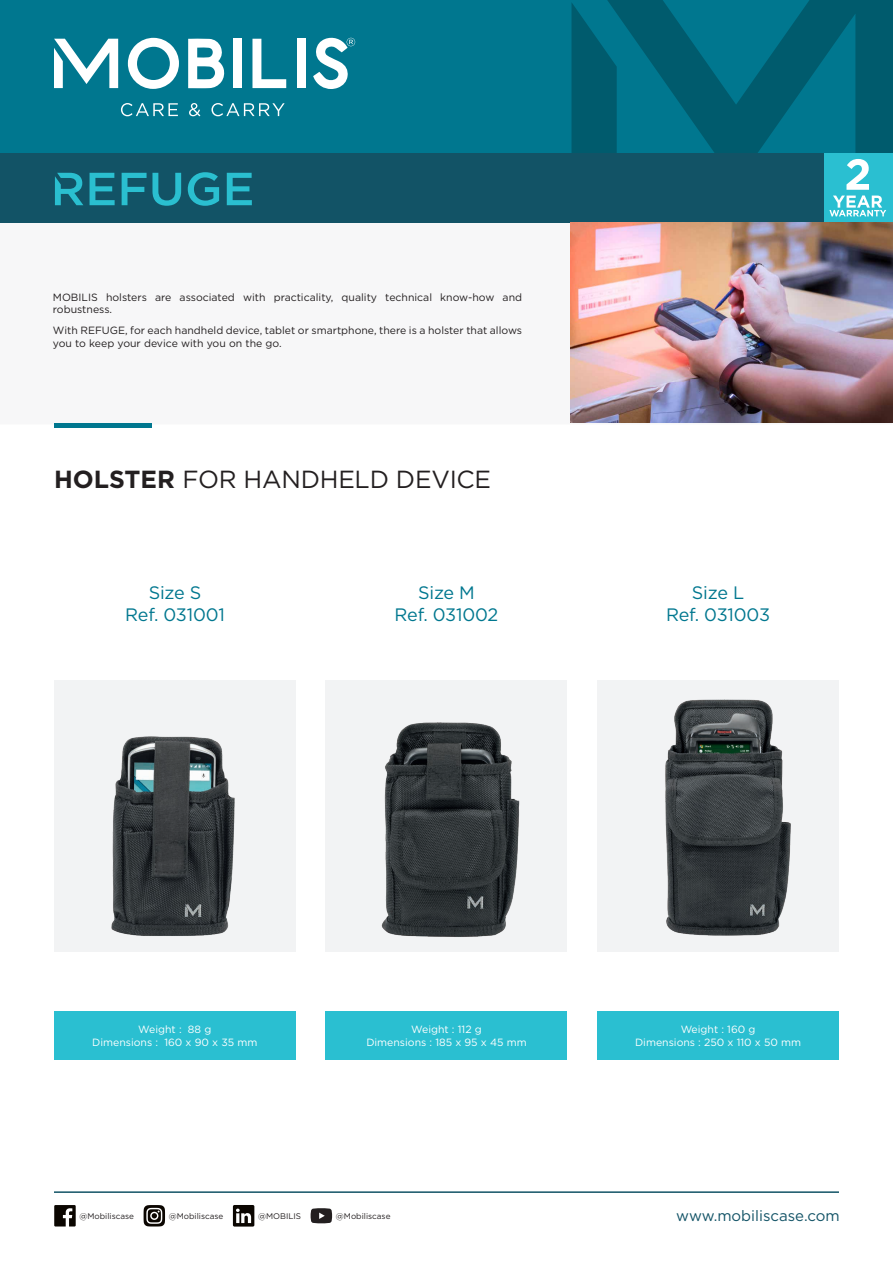
<style>
.page{position:relative;width:893px;height:1263px;background:#fff}
.page>*{position:absolute;margin:0;border:0;box-sizing:border-box;transform-origin:0 0}
.t1{font:24.75px "Gotham";letter-spacing:-.01em;color:#231f20}
.t2{font:18px/21.6px "Gotham";letter-spacing:-.01em;color:#00778f;text-align:center}
.t3{font:15px "Gotham";color:#125366}
.t4{font:10.5px/12.6px "Gotham";color:#231f20}
.t5{font:10.5px/12.6px "Gotham";color:#fff;text-align:center}
.t6{font:8.1px "Gotham";color:#231f20}
.s1{font-weight:700}
</style>
<div class="page">
<div style="left:0;top:0;width:893px;height:222px;background:#00778f"></div>
<svg style="left:607px;top:0;width:286px;height:153px"></svg>
<svg style="left:571px;top:2px;width:46px;height:151px"></svg>
<div style="left:0;top:153px;width:893px;height:69px;background:#125366"></div>
<svg style="left:90px;top:173px;width:25px;height:32px"></svg>
<svg style="left:122px;top:173px;width:59px;height:33px"></svg>
<svg style="left:188px;top:172px;width:31px;height:34px"></svg>
<svg style="left:227px;top:173px;width:25px;height:32px"></svg>
<svg style="left:55px;top:173px;width:28px;height:32px"></svg>
<svg style="left:188px;top:39px;width:37px;height:49px"></svg>
<svg style="left:128px;top:38px;width:51px;height:51px"></svg>
<svg style="left:252px;top:39px;width:34px;height:49px"></svg>
<div style="left:233px;top:39px;width:9px;height:49px;background:#fff"></div>
<div style="left:297px;top:39px;width:9px;height:49px;background:#fff"></div>
<svg style="left:54px;top:39px;width:64px;height:49px"></svg>
<svg style="left:121px;top:103px;width:57px;height:13px"></svg>
<svg style="left:189px;top:103px;width:11px;height:13px"></svg>
<svg style="left:211px;top:103px;width:74px;height:13px"></svg>
<svg style="left:313px;top:38px;width:42px;height:51px"></svg>
<hr style="left:54px;top:423px;width:97px;height:4px;background:#00778f">
<hr style="left:54px;top:1191px;width:785px;height:2px;background:#125366">
<svg style="left:54px;top:1205px;width:22px;height:21px"></svg>
<svg style="left:233px;top:1205px;width:21px;height:21px"></svg>
<svg style="left:144px;top:1205px;width:21px;height:21px"></svg>
<svg style="left:311px;top:1208px;width:21px;height:15px"></svg>
<div style="left:824px;top:153px;width:69px;height:69px;background:#2abfd1"></div>
<svg style="left:829px;top:159px;width:57px;height:57px"></svg>
<div style="left:597px;top:680px;width:242px;height:271px;background:#f2f3f4"></div>
<img style="left:665px;top:699px;width:126px;height:237px">
<div style="left:326px;top:680px;width:241px;height:271px;background:#f2f3f4"></div>
<img style="left:381px;top:722px;width:139px;height:215px">
<div style="left:54px;top:1011px;width:242px;height:49px;background:#2abfd1"></div>
<div style="left:326px;top:1011px;width:241px;height:49px;background:#2abfd1"></div>
<div style="left:597px;top:1011px;width:242px;height:49px;background:#2abfd1"></div>
<img style="left:571px;top:222px;width:322px;height:201px">
<div style="left:54px;top:680px;width:242px;height:271px;background:#f2f3f4"></div>
<img style="left:111px;top:736px;width:124px;height:200px">
<p class="t4" style="left:53px;top:290px;width:471px">MOBILIS holsters are associated with practicality, quality technical know-how and robustness.</p>
<p class="t4" style="left:53px;top:324px;width:471px">With REFUGE, for each handheld device, tablet or smartphone, there is a holster that allows you to keep your device with you on the go.</p>
<h1 class="t1" style="left:54px;top:463px;width:439px"><span class="s1">HOLSTER</span> FOR HANDHELD DEVICE</h1>
<h2 class="t2" style="left:125px;top:581px;width:101px">Size S<br>Ref. 031001</h2>
<h2 class="t2" style="left:395px;top:581px;width:105px">Size M<br>Ref. 031002</h2>
<h2 class="t2" style="left:666px;top:581px;width:106px">Size L<br>Ref. 031003</h2>
<p class="t5" style="left:92px;top:1023px;width:167px">Weight : 88 g<br>Dimensions : 160 x 90 x 35 mm</p>
<p class="t5" style="left:366px;top:1023px;width:162px">Weight : 112 g<br>Dimensions : 185 x 95 x 45 mm</p>
<p class="t5" style="left:635px;top:1023px;width:168px">Weight : 160 g<br>Dimensions : 250 x 110 x 50 mm</p>
<p class="t6" style="left:80px;top:1211px;width:56px">@Mobiliscase</p>
<p class="t6" style="left:169px;top:1211px;width:56px">@Mobiliscase</p>
<p class="t6" style="left:258px;top:1211px;width:44px">@MOBILIS</p>
<p class="t6" style="left:336px;top:1211px;width:56px">@Mobiliscase</p>
<h3 class="t3" style="left:676px;top:1206px;width:165px">www.mobiliscase.com</h3>
</div>
